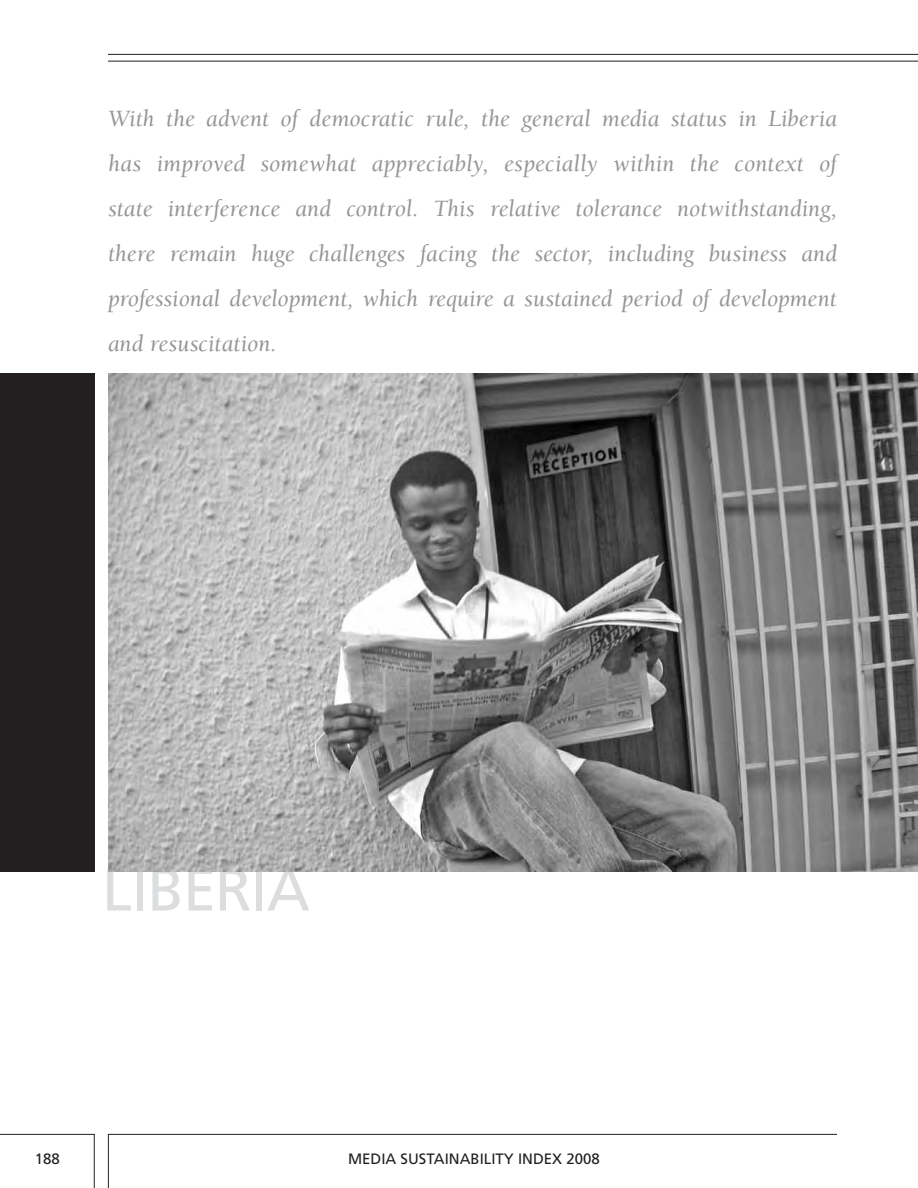
<style>
.page{position:relative;width:918px;height:1188px;background:#fff}
.page>*{position:absolute;margin:0;border:0;box-sizing:border-box;transform-origin:0 0}
.t1{font:60px "Frutiger LT Pro";color:#dcddde}
.t2{font:italic 24px/45px "Berkeley";color:#949698;text-align:justify}
.t3{font:15px "Frutiger LT Pro";color:#231f20}
</style>
<div class="page">
<hr style="left:108px;top:1134px;width:729px;height:1px;background:#231f20">
<hr style="left:0;top:1134px;width:94px;height:1px;background:#231f20">
<hr style="left:94px;top:1134px;width:1px;height:54px;background:#231f20">
<hr style="left:108px;top:1134px;width:1px;height:54px;background:#231f20">
<div style="left:0;top:373px;width:94px;height:499px;background:#231f20"></div>
<hr style="left:108px;top:61px;width:810px;height:1px;background:#231f20">
<hr style="left:108px;top:54px;width:810px;height:1px;background:#231f20">
<img style="left:108px;top:373px;width:810px;height:499px">
<p class="t2" style="left:108px;top:96px;width:731px">With the advent of democratic rule, the general media status in Liberia has improved somewhat appreciably, especially within the context of state interference and control. This relative tolerance notwithstanding, there remain huge challenges facing the sector, including business and professional development, which require a sustained period of development and resuscitation.</p>
<h1 class="t1" style="left:102px;top:854px;width:32px">LIBERIA</h1>
<p class="t3" style="left:35px;top:1150px;width:27px">188</p>
<p class="t3" style="left:348px;top:1150px;width:253px">MEDIA SUSTAINABILITY INDEX 2008</p>
</div>
